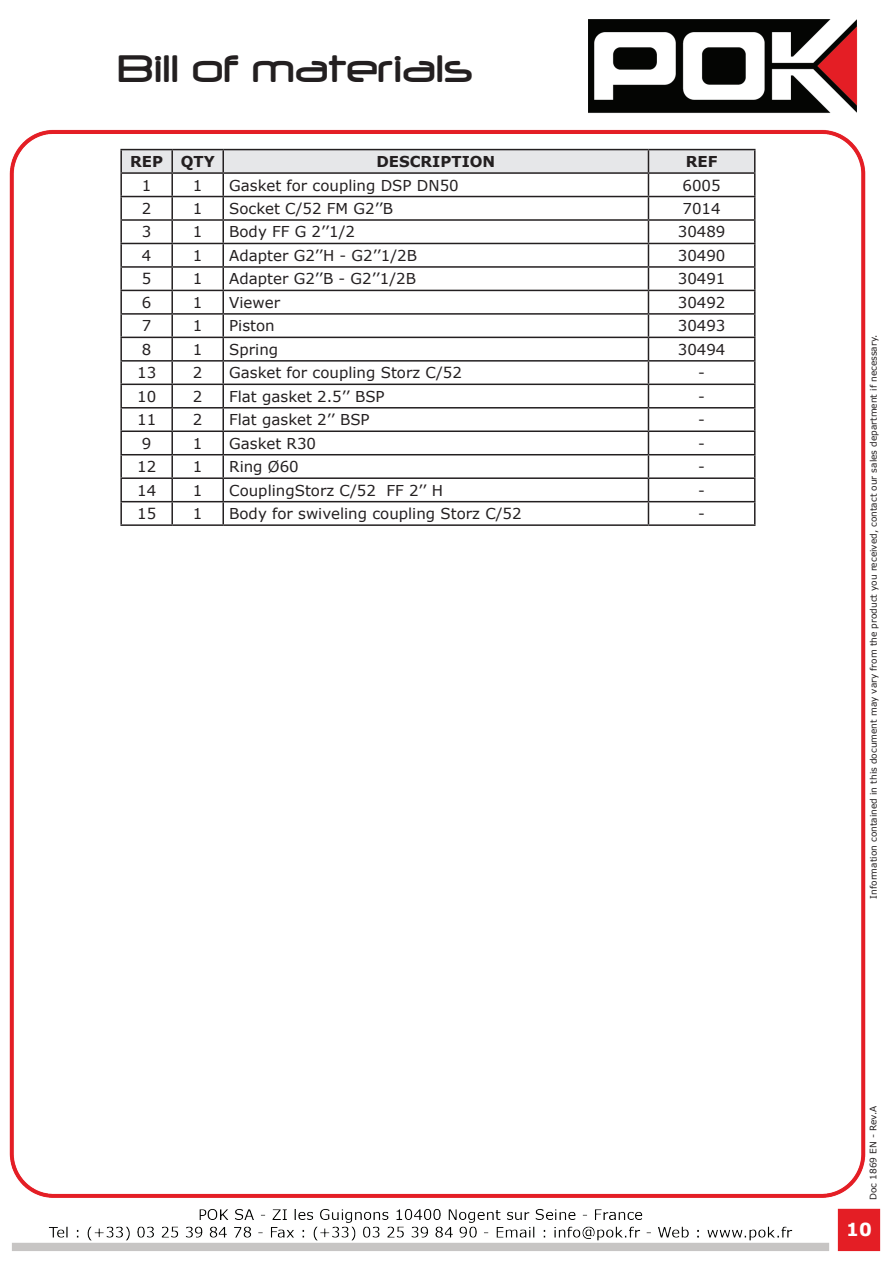
<style>
.page{position:relative;width:893px;height:1263px;background:#fff}
.page>*{position:absolute;margin:0;border:0;box-sizing:border-box;transform-origin:0 0}
.t1{font:45px "Neuropol";color:#231f20}
.t2{font:700 18px "Verdana";color:#fff}
.t3{font:15px "Verdana";color:#231f20}
.t4{font:700 15px "Verdana";color:#231f20}
.t5{font:9px "Verdana";color:#231f20}
</style>
<div class="page">
<img style="left:9px;top:19px;width:872px;height:1233px">
<hr style="left:120px;top:149px;width:52px;height:1px;background:#231f20">
<hr style="left:120px;top:150px;width:2px;height:22px;background:#231f20">
<hr style="left:172px;top:149px;width:51px;height:1px;background:#231f20">
<hr style="left:223px;top:149px;width:425px;height:1px;background:#231f20">
<hr style="left:648px;top:149px;width:107px;height:1px;background:#231f20">
<hr style="left:120px;top:172px;width:52px;height:2px;background:#231f20">
<hr style="left:120px;top:174px;width:2px;height:22px;background:#231f20">
<hr style="left:120px;top:196px;width:52px;height:1px;background:#231f20">
<hr style="left:120px;top:197px;width:2px;height:22px;background:#231f20">
<hr style="left:120px;top:219px;width:52px;height:2px;background:#231f20">
<hr style="left:120px;top:221px;width:2px;height:22px;background:#231f20">
<hr style="left:120px;top:243px;width:52px;height:1px;background:#231f20">
<hr style="left:120px;top:244px;width:2px;height:22px;background:#231f20">
<hr style="left:120px;top:266px;width:52px;height:2px;background:#231f20">
<hr style="left:120px;top:268px;width:2px;height:22px;background:#231f20">
<hr style="left:120px;top:290px;width:52px;height:1px;background:#231f20">
<hr style="left:120px;top:291px;width:2px;height:22px;background:#231f20">
<hr style="left:120px;top:313px;width:52px;height:2px;background:#231f20">
<hr style="left:120px;top:315px;width:2px;height:22px;background:#231f20">
<hr style="left:120px;top:337px;width:52px;height:1px;background:#231f20">
<hr style="left:120px;top:338px;width:2px;height:22px;background:#231f20">
<hr style="left:120px;top:360px;width:52px;height:2px;background:#231f20">
<hr style="left:120px;top:362px;width:2px;height:22px;background:#231f20">
<hr style="left:120px;top:384px;width:52px;height:1px;background:#231f20">
<hr style="left:120px;top:385px;width:2px;height:22px;background:#231f20">
<hr style="left:120px;top:407px;width:52px;height:1px;background:#231f20">
<hr style="left:120px;top:408px;width:2px;height:22px;background:#231f20">
<hr style="left:120px;top:430px;width:52px;height:2px;background:#231f20">
<hr style="left:120px;top:432px;width:2px;height:22px;background:#231f20">
<hr style="left:120px;top:454px;width:52px;height:1px;background:#231f20">
<hr style="left:120px;top:455px;width:2px;height:22px;background:#231f20">
<hr style="left:120px;top:477px;width:52px;height:2px;background:#231f20">
<hr style="left:120px;top:479px;width:2px;height:22px;background:#231f20">
<hr style="left:120px;top:501px;width:52px;height:1px;background:#231f20">
<hr style="left:120px;top:502px;width:2px;height:22px;background:#231f20">
<svg style="left:121px;top:150px;width:634px;height:374px"></svg>
<hr style="left:120px;top:524px;width:52px;height:2px;background:#231f20">
<hr style="left:172px;top:524px;width:51px;height:2px;background:#231f20">
<hr style="left:223px;top:524px;width:425px;height:2px;background:#231f20">
<hr style="left:648px;top:524px;width:107px;height:2px;background:#231f20">
<h1 class="t1" style="left:117px;top:45px;width:357px">Bill of materials</h1>
<p class="t4" style="left:130px;top:151px;width:86px">REP QTY</p>
<p class="t4" style="left:376px;top:151px;width:120px">DESCRIPTION</p>
<p class="t4" style="left:686px;top:151px;width:33px">REF</p>
<p class="t3" style="left:142px;top:175px;width:11px">1</p>
<p class="t3" style="left:193px;top:175px;width:11px">1</p>
<p class="t3" style="left:229px;top:175px;width:231px">Gasket for coupling DSP DN50</p>
<p class="t3" style="left:683px;top:175px;width:40px">6005</p>
<p class="t3" style="left:142px;top:198px;width:11px">2</p>
<p class="t3" style="left:193px;top:198px;width:11px">1</p>
<p class="t3" style="left:229px;top:198px;width:165px">Socket C/52 FM G2’’B</p>
<p class="t3" style="left:683px;top:198px;width:40px">7014</p>
<p class="t3" style="left:142px;top:222px;width:11px">3</p>
<p class="t3" style="left:193px;top:222px;width:11px">1</p>
<p class="t3" style="left:229px;top:222px;width:127px">Body FF G 2’’1/2</p>
<p class="t3" style="left:678px;top:222px;width:49px">30489</p>
<p class="t3" style="left:142px;top:245px;width:11px">4</p>
<p class="t3" style="left:193px;top:245px;width:11px">1</p>
<p class="t3" style="left:229px;top:245px;width:189px">Adapter G2’’H - G2’’1/2B</p>
<p class="t3" style="left:678px;top:245px;width:49px">30490</p>
<p class="t3" style="left:142px;top:269px;width:11px">5</p>
<p class="t3" style="left:193px;top:269px;width:11px">1</p>
<p class="t3" style="left:229px;top:269px;width:188px">Adapter G2’’B - G2’’1/2B</p>
<p class="t3" style="left:678px;top:269px;width:49px">30491</p>
<p class="t3" style="left:142px;top:292px;width:11px">6</p>
<p class="t3" style="left:193px;top:292px;width:11px">1</p>
<p class="t3" style="left:229px;top:292px;width:52px">Viewer</p>
<p class="t3" style="left:678px;top:292px;width:49px">30492</p>
<p class="t3" style="left:142px;top:316px;width:11px">7</p>
<p class="t3" style="left:193px;top:316px;width:11px">1</p>
<p class="t3" style="left:229px;top:316px;width:47px">Piston</p>
<p class="t3" style="left:678px;top:316px;width:49px">30493</p>
<p class="t3" style="left:142px;top:339px;width:11px">8</p>
<p class="t3" style="left:193px;top:339px;width:11px">1</p>
<p class="t3" style="left:229px;top:339px;width:50px">Spring</p>
<p class="t3" style="left:678px;top:339px;width:49px">30494</p>
<p class="t3" style="left:137px;top:363px;width:21px">13</p>
<p class="t3" style="left:193px;top:363px;width:11px">2</p>
<p class="t3" style="left:229px;top:363px;width:234px">Gasket for coupling Storz C/52</p>
<p class="t3" style="left:698px;top:363px;width:8px">-</p>
<p class="t3" style="left:137px;top:386px;width:21px">10</p>
<p class="t3" style="left:193px;top:386px;width:11px">2</p>
<p class="t3" style="left:229px;top:386px;width:157px">Flat gasket 2.5’’ BSP</p>
<p class="t3" style="left:698px;top:386px;width:8px">-</p>
<p class="t3" style="left:137px;top:409px;width:21px">11</p>
<p class="t3" style="left:193px;top:409px;width:11px">2</p>
<p class="t3" style="left:229px;top:409px;width:142px">Flat gasket 2’’ BSP</p>
<p class="t3" style="left:698px;top:409px;width:8px">-</p>
<p class="t3" style="left:142px;top:433px;width:11px">9</p>
<p class="t3" style="left:193px;top:433px;width:11px">1</p>
<p class="t3" style="left:229px;top:433px;width:88px">Gasket R30</p>
<p class="t3" style="left:698px;top:433px;width:8px">-</p>
<p class="t3" style="left:137px;top:456px;width:21px">12</p>
<p class="t3" style="left:193px;top:456px;width:11px">1</p>
<p class="t3" style="left:229px;top:456px;width:71px">Ring Ø60</p>
<p class="t3" style="left:698px;top:456px;width:8px">-</p>
<p class="t3" style="left:137px;top:480px;width:21px">14</p>
<p class="t3" style="left:193px;top:480px;width:11px">1</p>
<p class="t3" style="left:229px;top:480px;width:215px">CouplingStorz C/52 FF 2’’ H</p>
<p class="t3" style="left:698px;top:480px;width:8px">-</p>
<p class="t3" style="left:137px;top:503px;width:21px">15</p>
<p class="t3" style="left:193px;top:503px;width:11px">1</p>
<p class="t3" style="left:229px;top:503px;width:294px">Body for swiveling coupling Storz C/52</p>
<p class="t3" style="left:698px;top:503px;width:8px">-</p>
<p class="t5" style="left:867px;top:898px;width:565px;rotate:-90deg">Information contained in this document may vary from the product you received, contact our sales department if necessary.</p>
<p class="t5" style="left:867px;top:1200px;width:96px;rotate:-90deg">Doc 1869 EN - Rev.A</p>
<p class="t2" style="left:846px;top:1217px;width:27px">10</p>
</div>
